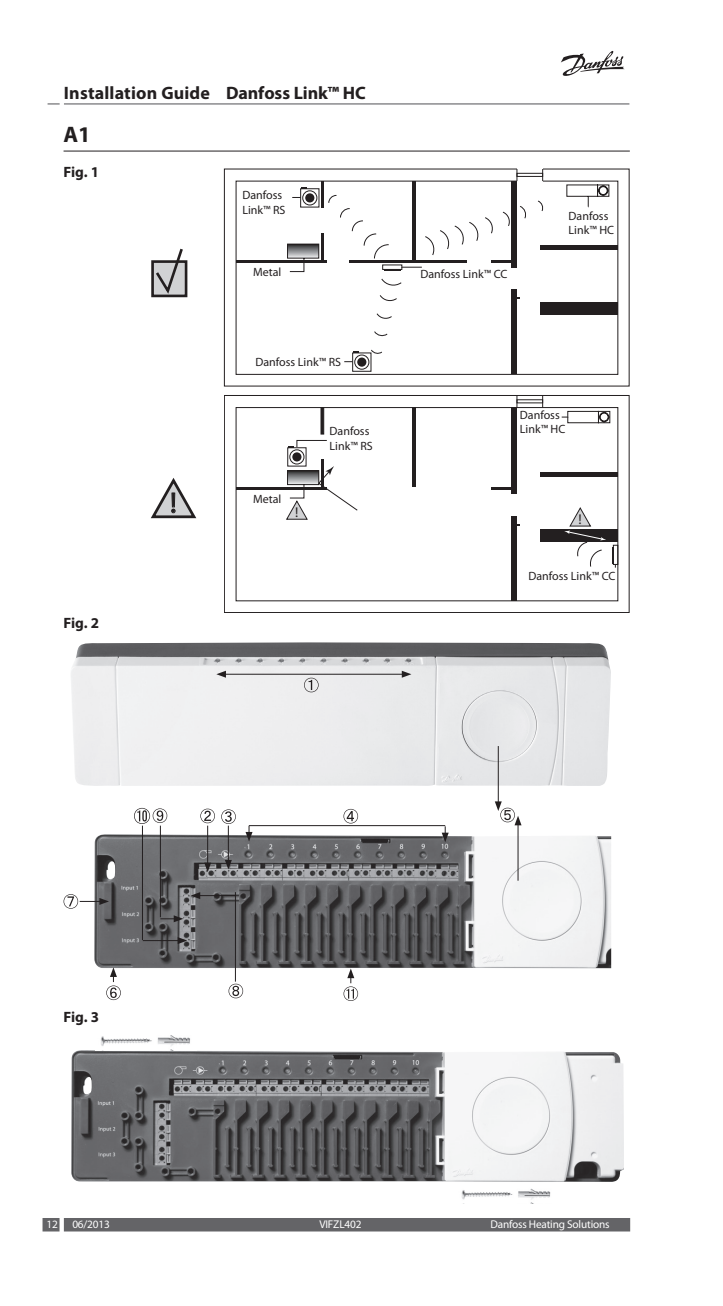
<style>
.page{position:relative;width:723px;height:1306px;background:#fff}
.page>*{position:absolute;margin:0;border:0;box-sizing:border-box;transform-origin:0 0}
.t1{font:28.65px "Myriad Pro";color:#231f20}
.t2{font:700 22.5px "Myriad Pro";color:#231f20}
.t3{font:700 18px "Myriad Pro";letter-spacing:.01em;color:#231f20}
.t4{font:700 15px "Myriad Pro";letter-spacing:-.01em;color:#231f20}
.t5{font:14.25px "Myriad Pro";color:#231f20}
.t6{font:12px/14.4px "Myriad Pro";color:#231f20}
.t7{font:11.25px "Myriad Pro";letter-spacing:-.015em;color:#fff}
</style>
<div class="page">
<hr style="left:64px;top:103px;width:565px;height:1px;background:#646467">
<svg style="left:48px;top:103px;width:12px;height:1px"></svg>
<svg style="left:561px;top:50px;width:63px;height:26px"></svg>
<div style="left:43px;top:1217px;width:17px;height:14px;background:#646467"></div>
<div style="left:64px;top:1217px;width:566px;height:14px;background:#646467"></div>
<hr style="left:64px;top:151px;width:566px;height:1px;background:#231f20">
<img style="left:71px;top:1049px;width:553px;height:132px">
<img style="left:461px;top:1188px;width:90px;height:15px">
<img style="left:101px;top:1035px;width:89px;height:11px">
<img style="left:94px;top:834px;width:517px;height:134px">
<img style="left:71px;top:642px;width:540px;height:144px">
<svg style="left:304px;top:677px;width:15px;height:15px"></svg>
<hr style="left:207px;top:825px;width:1px;height:40px;background:#231f20">
<svg style="left:204px;top:862px;width:7px;height:10px"></svg>
<svg style="left:200px;top:808px;width:15px;height:15px"></svg>
<hr style="left:228px;top:825px;width:1px;height:37px;background:#231f20">
<svg style="left:225px;top:860px;width:7px;height:9px"></svg>
<svg style="left:221px;top:809px;width:15px;height:15px"></svg>
<hr style="left:498px;top:746px;width:1px;height:57px;background:#231f20">
<svg style="left:106px;top:967px;width:15px;height:33px"></svg>
<hr style="left:160px;top:825px;width:1px;height:92px;background:#231f20">
<svg style="left:160px;top:915px;width:23px;height:7px"></svg>
<hr style="left:142px;top:825px;width:1px;height:115px;background:#231f20">
<hr style="left:143px;top:940px;width:37px;height:1px;background:#231f20">
<svg style="left:178px;top:937px;width:9px;height:7px"></svg>
<svg style="left:134px;top:808px;width:33px;height:16px"></svg>
<hr style="left:235px;top:892px;width:1px;height:89px;background:#231f20">
<hr style="left:198px;top:895px;width:37px;height:1px;background:#231f20">
<svg style="left:191px;top:892px;width:9px;height:7px"></svg>
<svg style="left:229px;top:983px;width:14px;height:15px"></svg>
<hr style="left:224px;top:673px;width:180px;height:1px;background:#231f20">
<svg style="left:216px;top:670px;width:10px;height:7px"></svg>
<svg style="left:402px;top:670px;width:9px;height:7px"></svg>
<svg style="left:245px;top:825px;width:7px;height:16px"></svg>
<svg style="left:343px;top:809px;width:15px;height:14px"></svg>
<svg style="left:64px;top:894px;width:45px;height:14px"></svg>
<svg style="left:343px;top:968px;width:15px;height:33px"></svg>
<hr style="left:518px;top:823px;width:1px;height:57px;background:#231f20">
<svg style="left:495px;top:801px;width:26px;height:24px"></svg>
<svg style="left:442px;top:826px;width:7px;height:16px"></svg>
<hr style="left:249px;top:825px;width:196px;height:1px;background:#231f20">
<svg style="left:224px;top:169px;width:405px;height:217px"></svg>
<hr style="left:236px;top:260px;width:91px;height:3px;background:#231f20">
<hr style="left:540px;top:246px;width:78px;height:4px;background:#231f20">
<div style="left:540px;top:302px;width:78px;height:13px;background:#231f20"></div>
<div style="left:511px;top:289px;width:5px;height:85px;background:#231f20"></div>
<svg style="left:287px;top:169px;width:322px;height:103px"></svg>
<svg style="left:292px;top:195px;width:252px;height:176px"></svg>
<div style="left:357px;top:357px;width:9px;height:10px;background:#231f20;border-radius:50%"></div>
<svg style="left:224px;top:395px;width:405px;height:217px"></svg>
<svg style="left:286px;top:440px;width:72px;height:79px"></svg>
<svg style="left:564px;top:507px;width:52px;height:61px"></svg>
<div style="left:151px;top:260px;width:36px;height:37px;border:3px solid #231f20"></div>
<svg style="left:153px;top:248px;width:32px;height:49px"></svg>
<svg style="left:151px;top:478px;width:46px;height:41px"></svg>
<h3 class="t3" style="left:64px;top:81px;width:303px">Installation Guide Danfoss Link™ HC</h3>
<h2 class="t2" style="left:64px;top:120px;width:29px">A1</h2>
<p class="t4" style="left:64px;top:162px;width:37px">Fig. 1</p>
<p class="t4" style="left:64px;top:612px;width:37px">Fig. 2</p>
<h1 class="t1" style="left:170px;top:485px;width:8px">!</h1>
<p class="t6" style="left:242px;top:188px;width:45px">Danfoss<br>Link™ RS</p>
<p class="t6" style="left:253px;top:264px;width:30px">Metal</p>
<p class="t6" style="left:255px;top:354px;width:87px">Danfoss Link™ RS</p>
<p class="t6" style="left:253px;top:491px;width:30px">Metal</p>
<p class="t5" style="left:295px;top:503px;width:5px">!</p>
<p class="t6" style="left:330px;top:424px;width:45px">Danfoss<br>Link™ RS</p>
<p class="t6" style="left:420px;top:266px;width:88px">Danfoss Link™ CC</p>
<p class="t6" style="left:568px;top:208px;width:47px">Danfoss<br>Link™ HC</p>
<p class="t6" style="left:520px;top:407px;width:47px">Danfoss<br>Link™ HC</p>
<p class="t5" style="left:578px;top:510px;width:5px">!</p>
<p class="t6" style="left:528px;top:568px;width:88px">Danfoss Link™ CC</p>
<p class="t4" style="left:64px;top:1007px;width:37px">Fig. 3</p>
<p class="t7" style="left:46px;top:1217px;width:13px">12</p>
<p class="t7" style="left:72px;top:1217px;width:39px">06/2013</p>
<p class="t7" style="left:319px;top:1217px;width:44px">VIFZL402</p>
<p class="t7" style="left:490px;top:1217px;width:121px">Danfoss Heating Solutions</p>
</div>
